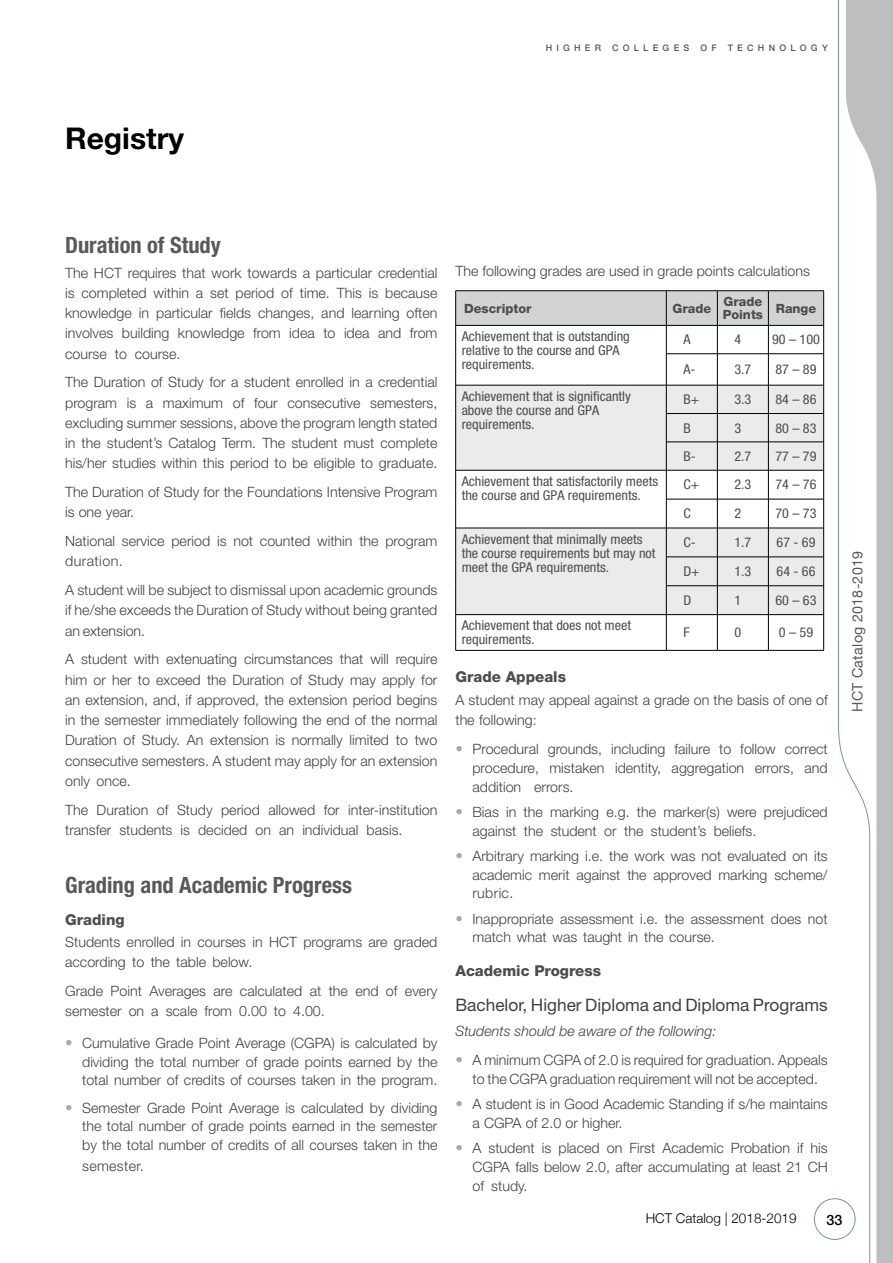
<style>
.page{position:relative;width:893px;height:1263px;background:#fff}
.page>*{position:absolute;margin:0;border:0;box-sizing:border-box;transform-origin:0 0}
.t1{font:700 30px "Helvetica Neue LT Std";color:#000}
.t2{font:700 condensed 22.5px "Helvetica Neue LT Std";color:#58595b}
.t3{font:17.25px "Helvetica Neue LT Std";color:#414042}
.t4{font:800 15px "Helvetica Neue LT Std";color:#4d4d4f}
.t5{font:300 14.25px/20.2px "Helvetica Neue LT Std";color:#414042;text-align:justify}
.t6{font:italic 300 14.25px "Helvetica Neue LT Std";color:#414042}
.t7{font:14.25px "Helvetica Neue";letter-spacing:.02em;color:#58595b}
.t8{font:300 14.25px "Helvetica Neue LT Std";letter-spacing:.025em;color:#414042}
.t9{font:500 14.25px "Helvetica Neue";color:#000}
.t10{font:condensed 13.5px/14.1px "Helvetica Neue LT Std";color:#4d4d4d;scale:1.05 1}
.t11{font:300 13.5px "Helvetica Neue";color:#000}
.t12{font:800 12.75px/13.5px "Helvetica Neue LT Std";color:#4d4d4f}
.t13{font:500 9px "Helvetica Neue";letter-spacing:.47em;color:#58595b}
.s1{font-size:15px;color:#a7a9ac}
</style>
<div class="page">
<svg style="left:870px;top:0;width:23px;height:1263px;fill:#bcbec0"></svg>
<svg style="left:838px;top:0;width:32px;height:1263px"></svg>
<div style="left:814px;top:1199px;width:41px;height:40px;background:#fff;border-radius:50%"></div>
<div style="left:814px;top:1198px;width:41px;height:42px;border:1px solid #75998b;border-radius:50%"></div>
<hr style="left:666px;top:354px;width:1px;height:31px;background:#000">
<hr style="left:717px;top:354px;width:1px;height:31px;background:#000">
<hr style="left:768px;top:354px;width:1px;height:31px;background:#000">
<hr style="left:455px;top:290px;width:211px;height:1px;background:#000">
<hr style="left:666px;top:290px;width:51px;height:1px;background:#000">
<hr style="left:717px;top:290px;width:51px;height:1px;background:#000">
<hr style="left:768px;top:290px;width:56px;height:1px;background:#000">
<hr style="left:455px;top:354px;width:1px;height:31px;background:#000">
<svg style="left:455px;top:291px;width:369px;height:63px"></svg>
<hr style="left:823px;top:354px;width:1px;height:31px;background:#000">
<svg style="left:455px;top:385px;width:369px;height:265px"></svg>
<hr style="left:455px;top:615px;width:1px;height:35px;background:#000">
<hr style="left:823px;top:615px;width:1px;height:35px;background:#000">
<hr style="left:455px;top:650px;width:211px;height:1px;background:#000">
<hr style="left:666px;top:650px;width:51px;height:1px;background:#000">
<hr style="left:717px;top:650px;width:51px;height:1px;background:#000">
<hr style="left:768px;top:650px;width:56px;height:1px;background:#000">
<h1 class="t1" style="left:65px;top:120px;width:120px">Registry</h1>
<p class="t13" style="left:546px;top:41px;width:284px">HIGHER COLLEGES OF TECHNOLOGY</p>
<h2 class="t2" style="left:65px;top:231px;width:157px">Duration of Study</h2>
<p class="t5" style="left:65px;top:262px;width:374px">The HCT requires that work towards a particular credential is completed within a set period of time. This is because knowledge in particular fields changes, and learning often involves building knowledge from idea to idea and from course to course.</p>
<p class="t5" style="left:65px;top:372px;width:374px">The Duration of Study for a student enrolled in a credential program is a maximum of four consecutive semesters, excluding summer sessions, above the program length stated in the student’s Catalog Term. The student must complete his/her studies within this period to be eligible to graduate.</p>
<p class="t5" style="left:65px;top:482px;width:374px">The Duration of Study for the Foundations Intensive Program is one year.</p>
<p class="t5" style="left:65px;top:531px;width:374px">National service period is not counted within the program duration.</p>
<p class="t5" style="left:65px;top:580px;width:374px">A student will be subject to dismissal upon academic grounds if he/she exceeds the Duration of Study without being granted an extension.</p>
<p class="t5" style="left:65px;top:649px;width:374px">A student with extenuating circumstances that will require him or her to exceed the Duration of Study may apply for an extension, and, if approved, the extension period begins in the semester immediately following the end of the normal Duration of Study. An extension is normally limited to two consecutive semesters. A student may apply for an extension only once.</p>
<p class="t5" style="left:65px;top:799px;width:374px">The Duration of Study period allowed for inter-institution transfer students is decided on an individual basis.</p>
<h2 class="t2" style="left:65px;top:872px;width:288px">Grading and Academic Progress</h2>
<p class="t4" style="left:65px;top:910px;width:61px">Grading</p>
<p class="t5" style="left:65px;top:931px;width:374px">Students enrolled in courses in HCT programs are graded according to the table below.</p>
<p class="t5" style="left:65px;top:980px;width:374px">Grade Point Averages are calculated at the end of every semester on a scale from 0.00 to 4.00.</p>
<p class="t5" style="left:82px;top:1033px;width:357px;line-height:18.8px;text-indent:-17px"><span class="s1">•</span> Cumulative Grade Point Average (CGPA) is calculated by dividing the total number of grade points earned by the total number of credits of courses taken in the program.</p>
<p class="t5" style="left:82px;top:1098px;width:357px;line-height:18.8px;text-indent:-17px"><span class="s1">•</span> Semester Grade Point Average is calculated by dividing the total number of grade points earned in the semester by the total number of credits of all courses taken in the</p>
<p class="t8" style="left:82px;top:1157px;width:63px">semester.</p>
<p class="t5" style="left:455px;top:261px;width:356px">The following grades are used in grade points calculations</p>
<p class="t12" style="left:464px;top:301px;width:69px">Descriptor</p>
<p class="t12" style="left:672px;top:301px;width:40px">Grade</p>
<p class="t12" style="left:723px;top:295px;width:42px">Grade<br>Points</p>
<p class="t12" style="left:776px;top:301px;width:42px">Range</p>
<p class="t10" style="left:462px;top:329px;width:162px">Achievement that is outstanding relative to the course and GPA requirements.</p>
<p class="t10" style="left:683px;top:332px;width:8px">A</p>
<p class="t10" style="left:734px;top:332px;width:8px">4</p>
<p class="t10" style="left:772px;top:332px;width:47px">90 – 100</p>
<p class="t10" style="left:683px;top:362px;width:13px">A-</p>
<p class="t10" style="left:734px;top:362px;width:18px">3.7</p>
<p class="t10" style="left:775px;top:362px;width:41px">87 – 89</p>
<p class="t10" style="left:462px;top:389px;width:163px">Achievement that is significantly above the course and GPA requirements.</p>
<p class="t10" style="left:683px;top:392px;width:17px">B+</p>
<p class="t10" style="left:734px;top:392px;width:18px">3.3</p>
<p class="t10" style="left:775px;top:392px;width:41px">84 – 86</p>
<p class="t10" style="left:683px;top:421px;width:9px">B</p>
<p class="t10" style="left:734px;top:421px;width:8px">3</p>
<p class="t10" style="left:775px;top:421px;width:41px">80 – 83</p>
<p class="t10" style="left:683px;top:449px;width:13px">B-</p>
<p class="t10" style="left:734px;top:449px;width:18px">2.7</p>
<p class="t10" style="left:775px;top:449px;width:41px">77 – 79</p>
<p class="t10" style="left:462px;top:474px;width:189px">Achievement that satisfactorily meets the course and GPA requirements.</p>
<p class="t10" style="left:683px;top:478px;width:17px">C+</p>
<p class="t10" style="left:734px;top:478px;width:18px">2.3</p>
<p class="t10" style="left:775px;top:478px;width:41px">74 – 76</p>
<p class="t10" style="left:683px;top:506px;width:9px">C</p>
<p class="t10" style="left:734px;top:506px;width:8px">2</p>
<p class="t10" style="left:775px;top:506px;width:41px">70 – 73</p>
<p class="t10" style="left:462px;top:532px;width:186px">Achievement that minimally meets the course requirements but may not meet the GPA requirements.</p>
<p class="t10" style="left:683px;top:535px;width:13px">C-</p>
<p class="t10" style="left:734px;top:535px;width:18px">1.7</p>
<p class="t10" style="left:776px;top:535px;width:39px">67 - 69</p>
<p class="t10" style="left:683px;top:564px;width:17px">D+</p>
<p class="t10" style="left:734px;top:564px;width:18px">1.3</p>
<p class="t10" style="left:776px;top:564px;width:39px">64 - 66</p>
<p class="t10" style="left:683px;top:593px;width:9px">D</p>
<p class="t10" style="left:734px;top:593px;width:8px">1</p>
<p class="t10" style="left:775px;top:593px;width:41px">60 – 63</p>
<p class="t10" style="left:462px;top:618px;width:163px">Achievement that does not meet requirements.</p>
<p class="t10" style="left:683px;top:625px;width:7px">F</p>
<p class="t10" style="left:734px;top:625px;width:8px">0</p>
<p class="t10" style="left:779px;top:625px;width:34px">0 – 59</p>
<p class="t4" style="left:455px;top:668px;width:112px">Grade Appeals</p>
<p class="t5" style="left:455px;top:689px;width:374px">A student may appeal against a grade on the basis of one of the following:</p>
<p class="t5" style="left:472px;top:740px;width:357px;line-height:18.8px;text-indent:-17px"><span class="s1">•</span> Procedural grounds, including failure to follow correct procedure, mistaken identity, aggregation errors, and addition errors.</p>
<p class="t5" style="left:472px;top:802px;width:357px;line-height:18.8px;text-indent:-17px"><span class="s1">•</span> Bias in the marking e.g. the marker(s) were prejudiced against the student or the student’s beliefs.</p>
<p class="t5" style="left:472px;top:846px;width:357px;line-height:18.8px;text-indent:-17px"><span class="s1">•</span> Arbitrary marking i.e. the work was not evaluated on its academic merit against the approved marking scheme/ rubric.</p>
<p class="t5" style="left:472px;top:909px;width:357px;line-height:18.8px;text-indent:-17px"><span class="s1">•</span> Inappropriate assessment i.e. the assessment does not match what was taught in the course.</p>
<p class="t4" style="left:455px;top:961px;width:147px">Academic Progress</p>
<p class="t3" style="left:455px;top:994px;width:374px">Bachelor, Higher Diploma and Diploma Programs</p>
<p class="t6" style="left:455px;top:1022px;width:263px">Students should be aware of the following:</p>
<p class="t5" style="left:455px;top:1051px;width:374px;line-height:18.8px;text-align:center"><span class="s1">•</span> A minimum CGPA of 2.0 is required for graduation. Appeals to the CGPA graduation requirement will not be accepted.</p>
<p class="t5" style="left:472px;top:1094px;width:357px;line-height:18.8px;text-indent:-17px"><span class="s1">•</span> A student is in Good Academic Standing if s/he maintains a CGPA of 2.0 or higher.</p>
<p class="t5" style="left:472px;top:1138px;width:357px;line-height:18.8px;text-indent:-17px"><span class="s1">•</span> A student is placed on First Academic Probation if his CGPA falls below 2.0, after accumulating at least 21 CH of study.</p>
<p class="t11" style="left:646px;top:1207px;width:152px">HCT Catalog | 2018-2019</p>
<p class="t9" style="left:826px;top:1208px;width:17px">33</p>
<p class="t7" style="left:847px;top:712px;width:162px;rotate:-90deg">HCT Catalog 2018-2019</p>
</div>
